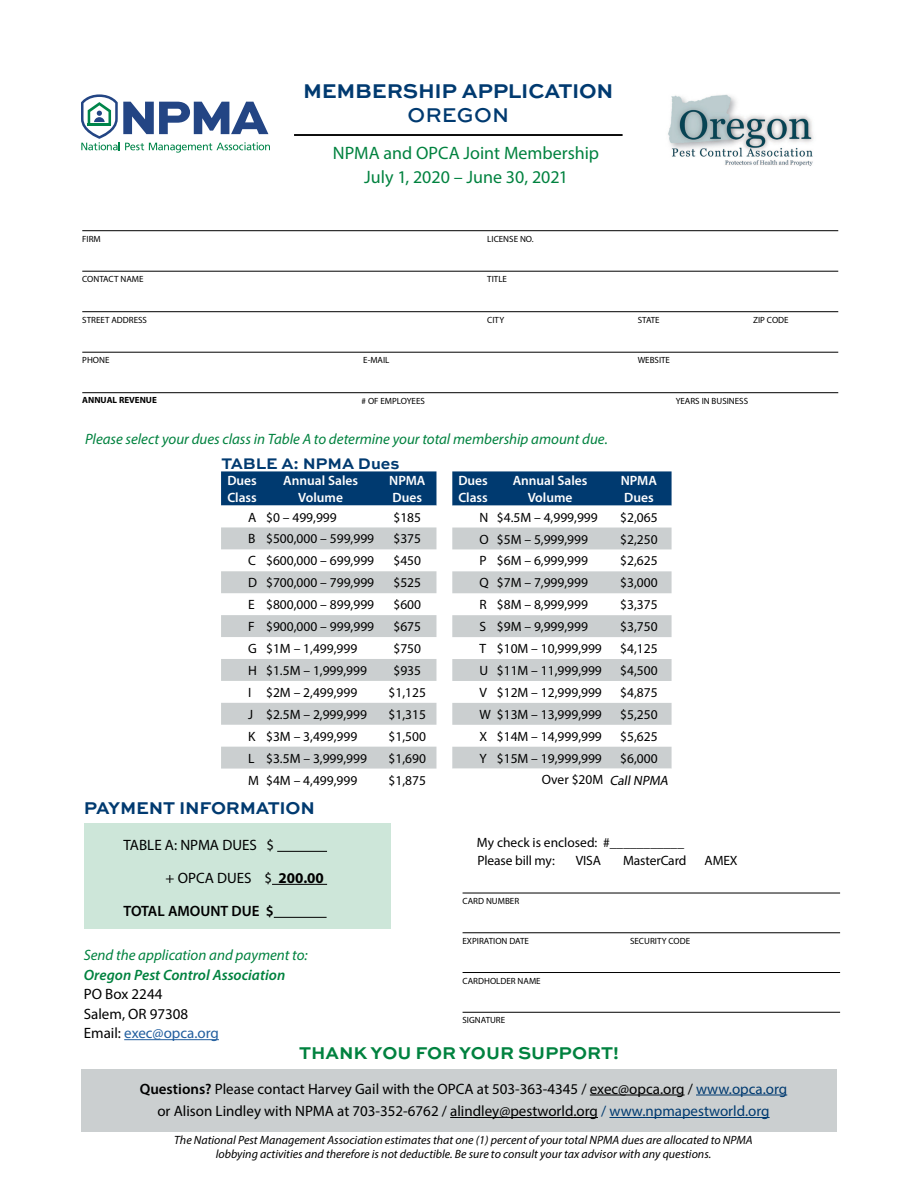
<style>
.page{position:relative;width:918px;height:1188px;background:#fff}
.page>*{position:absolute;margin:0;border:0;box-sizing:border-box;transform-origin:0 0}
.t1{font:700 21px "Sweet Sans";letter-spacing:-.01em;color:#003a70}
.t2{font:500 21px "Sweet Sans";letter-spacing:.01em;color:#003a70}
.t3{font:18px/24.8px "Myriad Pro";color:#00823f;text-align:center}
.t4{font:700 18px "Sweet Sans";color:#00823f}
.t5{font:700 18px "Sweet Sans";letter-spacing:-.015em;color:#003a70}
.t6{font:700 16.2px "Sweet Sans";letter-spacing:-.005em;color:#003a70}
.t7{font:15px/19.5px "Myriad Pro";color:#000;text-align:center}
.t8{font:italic 15px "Myriad Pro";color:#00823f}
.t9{font:italic 600 15px "Myriad Pro";color:#00823f}
.t10{font:600 15px "Myriad Pro";color:#000}
.t11{font:13.5px/17.5px "Myriad Pro";color:#000}
.t12{font:600 13.5px/16.2px "Myriad Pro";color:#fff}
.t13{font:italic 12px/14.4px "Myriad Pro";color:#000;text-align:center}
.t14{font:9px "Myriad Pro";color:#000}
.t15{font:700 9px "Myriad Pro";color:#000}
.s1{font-weight:700}
.s2{color:#215e9e}
.s3{font-style:italic}
.s4{font-weight:600}
.s5{color:#003a70}
</style>
<div class="page">
<div style="left:81px;top:1069px;width:756px;height:62px;background:#cbcfd0"></div>
<hr style="left:590px;top:1095px;width:95px;height:1px;background:#000">
<hr style="left:696px;top:1095px;width:91px;height:1px;background:#003a70">
<hr style="left:450px;top:1117px;width:148px;height:1px;background:#000">
<hr style="left:609px;top:1117px;width:161px;height:1px;background:#003a70">
<svg style="left:81px;top:94px;width:189px;height:59px"></svg>
<img style="left:668px;top:94px;width:146px;height:72px">
<hr style="left:294px;top:134px;width:328px;height:2px;background:#000">
<hr style="left:82px;top:230px;width:756px;height:1px;background:#000">
<hr style="left:82px;top:271px;width:756px;height:1px;background:#000">
<hr style="left:82px;top:311px;width:756px;height:1px;background:#000">
<hr style="left:82px;top:352px;width:756px;height:1px;background:#000">
<hr style="left:82px;top:392px;width:756px;height:1px;background:#000">
<hr style="left:124px;top:1039px;width:95px;height:1px;background:#215e9e">
<div style="left:84px;top:823px;width:306px;height:106px;background:#cde6d9"></div>
<hr style="left:277px;top:851px;width:50px;height:1px;background:#000">
<hr style="left:272px;top:884px;width:55px;height:1px;background:#000">
<hr style="left:274px;top:917px;width:53px;height:1px;background:#000">
<hr style="left:463px;top:893px;width:377px;height:1px;background:#000">
<hr style="left:463px;top:932px;width:377px;height:1px;background:#000">
<hr style="left:463px;top:972px;width:377px;height:1px;background:#000">
<hr style="left:463px;top:1012px;width:377px;height:1px;background:#000">
<div style="left:221px;top:471px;width:215px;height:35px;background:#003a70"></div>
<svg style="left:221px;top:527px;width:215px;height:242px;fill:#cbcfd0"></svg>
<div style="left:452px;top:471px;width:220px;height:35px;background:#003a70"></div>
<svg style="left:452px;top:527px;width:220px;height:1px"></svg>
<svg style="left:452px;top:528px;width:220px;height:241px;fill:#cbcfd0"></svg>
<h1 class="t1" style="left:303px;top:79px;width:312px">MEMBERSHIP APPLICATION</h1>
<h1 class="t2" style="left:407px;top:103px;width:103px">OREGON</h1>
<h2 class="t3" style="left:333px;top:140px;width:268px">NPMA and OPCA Joint Membership<br>July 1, 2020 – June 30, 2021</h2>
<p class="t14" style="left:82px;top:233px;width:20px">FIRM</p>
<p class="t14" style="left:487px;top:233px;width:48px">LICENSE NO.</p>
<p class="t14" style="left:82px;top:274px;width:63px">CONTACT NAME</p>
<p class="t14" style="left:487px;top:274px;width:21px">TITLE</p>
<p class="t14" style="left:82px;top:314px;width:66px">STREET ADDRESS</p>
<p class="t14" style="left:487px;top:314px;width:18px">CITY</p>
<p class="t14" style="left:638px;top:314px;width:23px">STATE</p>
<p class="t14" style="left:753px;top:314px;width:37px">ZIP CODE</p>
<p class="t14" style="left:82px;top:355px;width:29px">PHONE</p>
<p class="t14" style="left:363px;top:355px;width:28px">E-MAIL</p>
<p class="t14" style="left:638px;top:355px;width:34px">WEBSITE</p>
<p class="t15" style="left:82px;top:395px;width:76px">ANNUAL REVENUE</p>
<p class="t14" style="left:362px;top:395px;width:65px"># OF EMPLOYEES</p>
<p class="t14" style="left:676px;top:395px;width:74px">YEARS IN BUSINESS</p>
<p class="t8" style="left:85px;top:430px;width:524px">Please select your dues class in Table A to determine your total membership amount due.</p>
<p class="t6" style="left:221px;top:454px;width:180px">TABLE A: NPMA Dues</p>
<p class="t12" style="left:227px;top:472px;width:31px">Dues<br>Class</p>
<p class="t12" style="left:283px;top:472px;width:76px;text-align:center">Annual Sales<br>Volume</p>
<p class="t12" style="left:389px;top:472px;width:38px">NPMA<br>Dues</p>
<p class="t11" style="left:248px;top:508px;width:90px">A $0 – 499,999</p>
<p class="t11" style="left:393px;top:508px;width:29px">$185</p>
<p class="t11" style="left:248px;top:530px;width:127px">B $500,000 – 599,999</p>
<p class="t11" style="left:393px;top:530px;width:29px">$375</p>
<p class="t11" style="left:248px;top:552px;width:127px">C $600,000 – 699,999</p>
<p class="t11" style="left:393px;top:552px;width:29px">$450</p>
<p class="t11" style="left:248px;top:574px;width:127px">D $700,000 – 799,999</p>
<p class="t11" style="left:393px;top:574px;width:29px">$525</p>
<p class="t11" style="left:248px;top:596px;width:127px">E $800,000 – 899,999</p>
<p class="t11" style="left:393px;top:596px;width:29px">$600</p>
<p class="t11" style="left:248px;top:618px;width:127px">F $900,000 – 999,999</p>
<p class="t11" style="left:393px;top:618px;width:29px">$675</p>
<p class="t11" style="left:248px;top:640px;width:111px">G $1M – 1,499,999</p>
<p class="t11" style="left:393px;top:640px;width:29px">$750</p>
<p class="t11" style="left:248px;top:662px;width:120px">H $1.5M – 1,999,999</p>
<p class="t11" style="left:393px;top:662px;width:29px">$935</p>
<p class="t11" style="left:248px;top:683px;width:111px">I $2M – 2,499,999</p>
<p class="t11" style="left:389px;top:683px;width:39px">$1,125</p>
<p class="t11" style="left:248px;top:705px;width:120px">J $2.5M – 2,999,999</p>
<p class="t11" style="left:389px;top:705px;width:39px">$1,315</p>
<p class="t11" style="left:248px;top:727px;width:111px">K $3M – 3,499,999</p>
<p class="t11" style="left:389px;top:727px;width:39px">$1,500</p>
<p class="t11" style="left:248px;top:749px;width:120px">L $3.5M – 3,999,999</p>
<p class="t11" style="left:389px;top:749px;width:39px">$1,690</p>
<p class="t11" style="left:248px;top:771px;width:111px">M $4M – 4,499,999</p>
<p class="t11" style="left:389px;top:771px;width:39px">$1,875</p>
<h2 class="t5" style="left:84px;top:798px;width:233px">PAYMENT INFORMATION</h2>
<p class="t7" style="left:124px;top:835px;width:152px">TABLE A: NPMA DUES $</p>
<p class="t7" style="left:166px;top:868px;width:160px">+ OPCA DUES $ <span class="s1">200.00</span></p>
<p class="t10" style="left:124px;top:901px;width:152px">TOTAL AMOUNT DUE $</p>
<p class="t8" style="left:84px;top:946px;width:225px">Send the application and payment to:</p>
<p class="t9" style="left:84px;top:965px;width:203px">Oregon Pest Control Association</p>
<p class="t7" style="left:84px;top:984px;width:137px;text-align:left">PO Box 2244<br>Salem, OR 97308<br>Email: <span class="s2">exec@opca.org</span></p>
<p class="t12" style="left:458px;top:473px;width:31px">Dues<br>Class</p>
<p class="t12" style="left:513px;top:473px;width:76px;text-align:center">Annual Sales<br>Volume</p>
<p class="t12" style="left:621px;top:473px;width:38px">NPMA<br>Dues</p>
<p class="t11" style="left:480px;top:508px;width:120px">N $4.5M – 4,999,999</p>
<p class="t11" style="left:620px;top:508px;width:39px">$2,065</p>
<p class="t11" style="left:480px;top:530px;width:110px">O $5M – 5,999,999</p>
<p class="t11" style="left:620px;top:530px;width:39px">$2,250</p>
<p class="t11" style="left:480px;top:552px;width:110px">P $6M – 6,999,999</p>
<p class="t11" style="left:620px;top:552px;width:39px">$2,625</p>
<p class="t11" style="left:480px;top:574px;width:110px">Q $7M – 7,999,999</p>
<p class="t11" style="left:620px;top:574px;width:39px">$3,000</p>
<p class="t11" style="left:480px;top:596px;width:110px">R $8M – 8,999,999</p>
<p class="t11" style="left:620px;top:596px;width:39px">$3,375</p>
<p class="t11" style="left:480px;top:618px;width:110px">S $9M – 9,999,999</p>
<p class="t11" style="left:620px;top:618px;width:39px">$3,750</p>
<p class="t11" style="left:480px;top:640px;width:124px">T $10M – 10,999,999</p>
<p class="t11" style="left:620px;top:640px;width:39px">$4,125</p>
<p class="t11" style="left:480px;top:662px;width:124px">U $11M – 11,999,999</p>
<p class="t11" style="left:620px;top:662px;width:39px">$4,500</p>
<p class="t11" style="left:480px;top:684px;width:124px">V $12M – 12,999,999</p>
<p class="t11" style="left:620px;top:684px;width:39px">$4,875</p>
<p class="t11" style="left:480px;top:705px;width:124px">W $13M – 13,999,999</p>
<p class="t11" style="left:620px;top:705px;width:39px">$5,250</p>
<p class="t11" style="left:480px;top:727px;width:124px">X $14M – 14,999,999</p>
<p class="t11" style="left:620px;top:727px;width:39px">$5,625</p>
<p class="t11" style="left:480px;top:749px;width:124px">Y $15M – 19,999,999</p>
<p class="t11" style="left:542px;top:747px;width:130px;line-height:21.5px;text-indent:78px">$6,000<br>Over $20M <span class="s3">CallNPMA</span></p>
<p class="t11" style="left:477px;top:834px;width:209px">My check is enclosed: #___________<br>Please bill my:</p>
<p class="t11" style="left:576px;top:851px;width:27px">VISA</p>
<p class="t11" style="left:623px;top:851px;width:65px">MasterCard</p>
<p class="t11" style="left:705px;top:851px;width:35px">AMEX</p>
<p class="t14" style="left:463px;top:896px;width:58px">CARD NUMBER</p>
<p class="t14" style="left:463px;top:935px;width:68px">EXPIRATION DATE</p>
<p class="t14" style="left:630px;top:935px;width:62px">SECURITY CODE</p>
<p class="t14" style="left:463px;top:975px;width:80px">CARDHOLDER NAME</p>
<p class="t14" style="left:463px;top:1015px;width:44px">SIGNATURE</p>
<h2 class="t4" style="left:299px;top:1043px;width:321px">THANK YOU FOR YOUR SUPPORT!</h2>
<p class="t7" style="left:140px;top:1077px;width:649px;line-height:22.5px"><span class="s4">Questions?</span> Please contact Harvey Gail with the OPCA at 503-363-4345 / exec@opca.org / <span class="s5">www.opca.org </span>or Alison Lindley with NPMA at 703-352-6762 / alindley@pestworld.org <span class="s5">/ www.npmapestworld.org</span></p>
<p class="t13" style="left:174px;top:1132px;width:580px">The National Pest Management Association estimates that one (1) percent of your total NPMA dues are allocated to NPMA lobbying activities and therefore is not deductible. Be sure to consult your tax advisor with any questions.</p>
</div>
